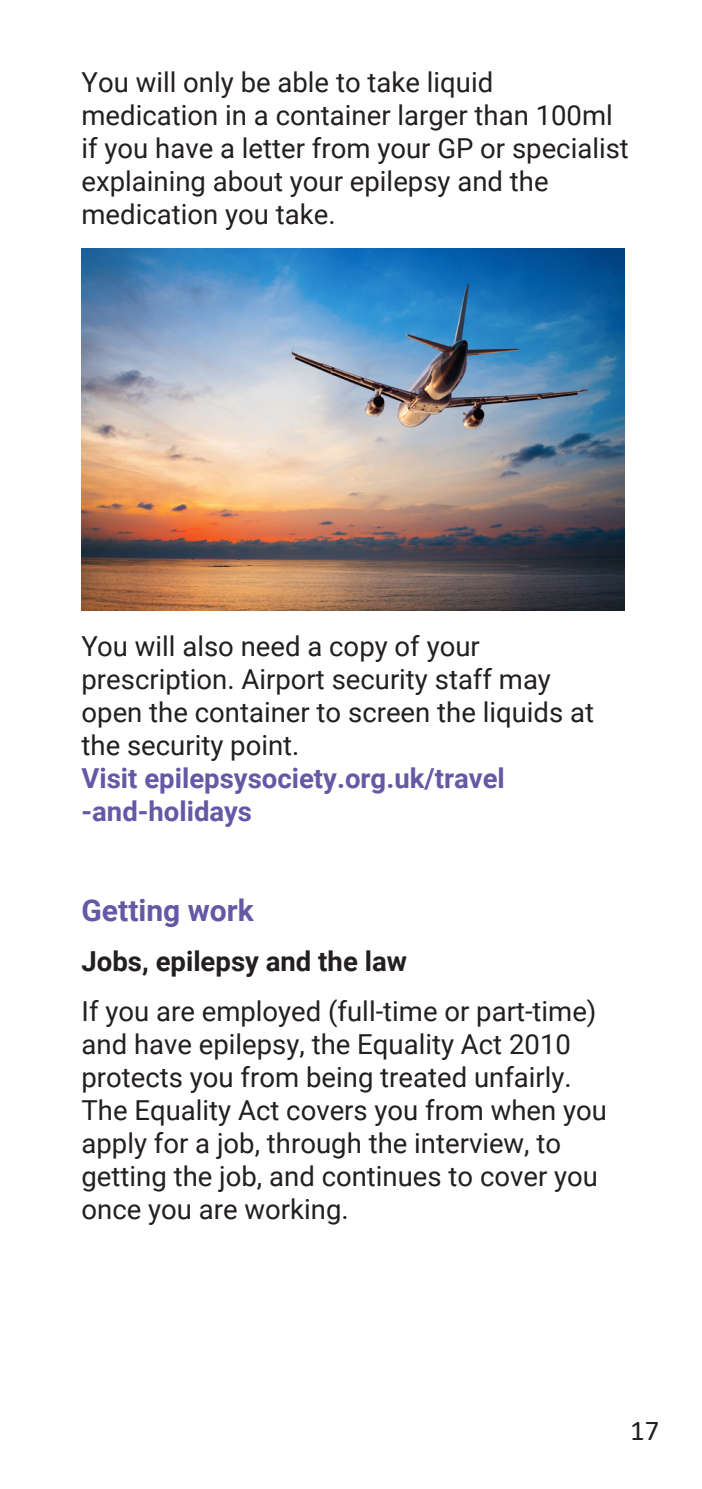
<style>
.page{position:relative;width:702px;height:1489px;background:#fff}
.page>*{position:absolute;margin:0;border:0;box-sizing:border-box;transform-origin:0 0}
.t1{font:700 30px "Roboto";color:#6558a5}
.t2{font:28.75px "Calibri";color:#231f20}
.t3{font:27.5px/33px "Roboto";color:#231f20}
.t4{font:700 27.5px/33px "Roboto";color:#6558a5}
.t5{font:700 27.5px "Roboto";color:#231f20}
</style>
<div class="page">
<img style="left:81px;top:248px;width:543px;height:362px">
<p class="t3" style="left:81px;top:64px;width:549px">You will only be able to take liquid medication in a container larger than 100ml if you have a letter from your GP or specialist explaining about your epilepsy and the medication you take.</p>
<p class="t3" style="left:81px;top:628px;width:514px">You will also need a copy of your prescription. Airport security staff may open the container to screen the liquids at the security point.</p>
<p class="t4" style="left:81px;top:760px;width:425px">Visit epilepsysociety.org.uk/travel -and-holidays</p>
<p class="t1" style="left:81px;top:889px;width:174px">Getting work</p>
<p class="t5" style="left:81px;top:942px;width:327px">Jobs, epilepsy and the law</p>
<p class="t3" style="left:81px;top:993px;width:527px">If you are employed (full-time or part-time) and have epilepsy, the Equality Act 2010 protects you from being treated unfairly.<br>The Equality Act covers you from when you apply for a job, through the interview, to getting the job, and continues to cover you once you are working.</p>
<p class="t2" style="left:630px;top:1409px;width:31px">17</p>
</div>
